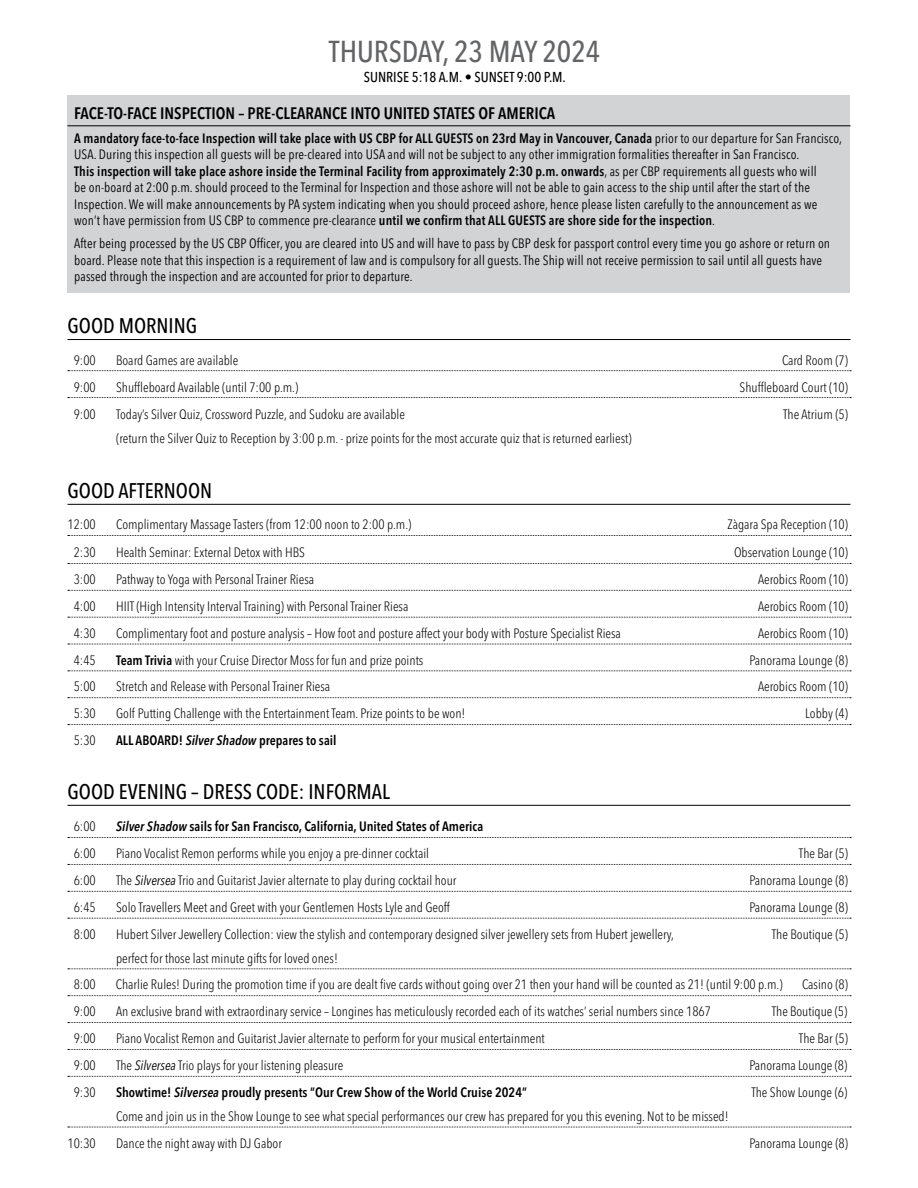
<style>
.page{position:relative;width:918px;height:1188px;background:#fff}
.page>*{position:absolute;margin:0;border:0;box-sizing:border-box;transform-origin:0 0}
.t1{font:500 condensed 30px "Avenir Next LT Pro";color:#636466}
.t2{font:500 condensed 21px "Avenir Next LT Pro";color:#000}
.t3{font:600 condensed 16.5px "Avenir Next LT Pro";color:#000}
.t4{font:500 condensed 14.25px "Avenir Next LT Pro";color:#000}
.t5{font:300 condensed 13.5px "Avenir Next LT Pro";color:#000}
.t6{font:condensed 13.5px/16.5px "Avenir Next LT Pro";letter-spacing:.01em;color:#000}
.t7{font:600 condensed 13.5px "Avenir Next LT Pro";color:#000}
.s1{font-weight:600}
.s2{font-style:italic}
.s3{font-weight:400;font-style:italic}
</style>
<div class="page">
<hr style="left:68px;top:339px;width:782px;height:1px;background:#000">
<svg style="left:68px;top:370px;width:783px;height:1px"></svg>
<svg style="left:68px;top:397px;width:783px;height:1px"></svg>
<hr style="left:68px;top:504px;width:782px;height:1px;background:#000">
<svg style="left:68px;top:535px;width:783px;height:1px"></svg>
<svg style="left:68px;top:563px;width:783px;height:1px"></svg>
<svg style="left:68px;top:590px;width:783px;height:1px"></svg>
<svg style="left:68px;top:617px;width:783px;height:1px"></svg>
<svg style="left:68px;top:644px;width:783px;height:1px"></svg>
<svg style="left:68px;top:670px;width:783px;height:1px"></svg>
<svg style="left:68px;top:697px;width:783px;height:1px"></svg>
<svg style="left:68px;top:724px;width:783px;height:1px"></svg>
<hr style="left:68px;top:805px;width:782px;height:1px;background:#000">
<svg style="left:68px;top:837px;width:783px;height:1px"></svg>
<svg style="left:68px;top:864px;width:783px;height:1px"></svg>
<svg style="left:68px;top:891px;width:783px;height:1px"></svg>
<svg style="left:68px;top:918px;width:783px;height:1px"></svg>
<svg style="left:68px;top:968px;width:783px;height:1px"></svg>
<svg style="left:68px;top:995px;width:783px;height:1px"></svg>
<svg style="left:68px;top:1022px;width:783px;height:1px"></svg>
<svg style="left:68px;top:1049px;width:783px;height:1px"></svg>
<svg style="left:68px;top:1076px;width:783px;height:1px"></svg>
<svg style="left:68px;top:1127px;width:783px;height:1px"></svg>
<div style="left:68px;top:95px;width:782px;height:197px;background:#d1d3d4"></div>
<hr style="left:68px;top:125px;width:782px;height:1px;background:#000">
<h1 class="t1" style="left:329px;top:33px;width:273px">THURSDAY, 23 MAY 2024</h1>
<p class="t4" style="left:364px;top:68px;width:204px">SUNRISE 5:18 A.M. • SUNSET 9:00 P.M.</p>
<p class="t3" style="left:74px;top:104px;width:482px">FACE-TO-FACE INSPECTION – PRE-CLEARANCE INTO UNITED STATES OF AMERICA</p>
<p class="t6" style="left:74px;top:130px;width:769px"><span class="s1">A mandatory face-to-face Inspection will take place with US CBP for ALL GUESTS on 23rd May in Vancouver, Canada</span> prior to our departure for San Francisco, USA. During this inspection all guests will be pre-cleared into USA and will not be subject to any other immigration formalities thereafter in San Francisco.<br><span class="s1">This inspection will take place ashore inside the Terminal Facility from approximately 2:30 p.m. onwards</span>, as per CBP requirements all guests who will<br>be on-board at 2:00 p.m. should proceed to the Terminal for Inspection and those ashore will not be able to gain access to the ship until after the start of the Inspection. We will make announcements by PA system indicating when you should proceed ashore, hence please listen carefully to the announcement as we won’t have permission from US CBP to commence pre-clearance <span class="s1">until we confirm that ALL GUESTS are shore side for the inspection</span>.</p>
<p class="t6" style="left:74px;top:235px;width:757px">After being processed by the US CBP Officer, you are cleared into US and will have to pass by CBP desk for passport control every time you go ashore or return on board. Please note that this inspection is a requirement of law and is compulsory for all guests. The Ship will not receive permission to sail until all guests have passed through the inspection and are accounted for prior to departure.</p>
<h2 class="t2" style="left:68px;top:313px;width:131px">GOOD MORNING</h2>
<p class="t5" style="left:74px;top:353px;width:24px">9:00</p>
<p class="t5" style="left:116px;top:353px;width:124px">Board Games are available</p>
<p class="t5" style="left:782px;top:353px;width:68px">Card Room (7)</p>
<p class="t5" style="left:74px;top:379px;width:24px">9:00</p>
<p class="t5" style="left:116px;top:379px;width:184px">Shuffleboard Available (until 7:00 p.m.)</p>
<p class="t5" style="left:740px;top:379px;width:110px">Shuffleboard Court (10)</p>
<p class="t5" style="left:74px;top:406px;width:24px">9:00</p>
<p class="t5" style="left:116px;top:406px;width:290px">Today’s Silver Quiz, Crossword Puzzle, and Sudoku are available</p>
<p class="t5" style="left:783px;top:406px;width:67px">The Atrium (5)</p>
<p class="t5" style="left:116px;top:430px;width:517px">(return the Silver Quiz to Reception by 3:00 p.m. - prize points for the most accurate quiz that is returned earliest)</p>
<h2 class="t2" style="left:68px;top:478px;width:146px">GOOD AFTERNOON</h2>
<p class="t5" style="left:68px;top:516px;width:30px">12:00</p>
<p class="t5" style="left:116px;top:516px;width:297px">Complimentary Massage Tasters (from 12:00 noon to 2:00 p.m.)</p>
<p class="t5" style="left:728px;top:516px;width:122px">Zàgara Spa Reception (10)</p>
<p class="t5" style="left:74px;top:544px;width:24px">2:30</p>
<p class="t5" style="left:116px;top:544px;width:190px">Health Seminar: External Detox with HBS</p>
<p class="t5" style="left:734px;top:544px;width:116px">Observation Lounge (10)</p>
<p class="t5" style="left:74px;top:571px;width:24px">3:00</p>
<p class="t5" style="left:116px;top:571px;width:200px">Pathway to Yoga with Personal Trainer Riesa</p>
<p class="t5" style="left:758px;top:571px;width:92px">Aerobics Room (10)</p>
<p class="t5" style="left:74px;top:598px;width:24px">4:00</p>
<p class="t5" style="left:116px;top:598px;width:294px">HIIT (High Intensity Interval Training) with Personal Trainer Riesa</p>
<p class="t5" style="left:758px;top:598px;width:92px">Aerobics Room (10)</p>
<p class="t5" style="left:74px;top:625px;width:24px">4:30</p>
<p class="t5" style="left:116px;top:625px;width:506px">Complimentary foot and posture analysis – How foot and posture affect your body with Posture Specialist Riesa</p>
<p class="t5" style="left:758px;top:625px;width:92px">Aerobics Room (10)</p>
<p class="t5" style="left:74px;top:652px;width:24px">4:45</p>
<p class="t5" style="left:116px;top:652px;width:309px"><span class="s1">Team Trivia</span> with your Cruise Director Moss for fun and prize points</p>
<p class="t5" style="left:749px;top:652px;width:100px">Panorama Lounge (8)</p>
<p class="t5" style="left:74px;top:679px;width:24px">5:00</p>
<p class="t5" style="left:116px;top:679px;width:216px">Stretch and Release with Personal Trainer Riesa</p>
<p class="t5" style="left:758px;top:679px;width:92px">Aerobics Room (10)</p>
<p class="t5" style="left:74px;top:705px;width:24px">5:30</p>
<p class="t5" style="left:116px;top:705px;width:351px">Golf Putting Challenge with the Entertainment Team. Prize points to be won!</p>
<p class="t5" style="left:805px;top:705px;width:44px">Lobby (4)</p>
<p class="t5" style="left:74px;top:732px;width:24px">5:30</p>
<p class="t7" style="left:116px;top:732px;width:222px">ALL ABOARD! <span class="s2">Silver Shadow</span> prepares to sail</p>
<h2 class="t2" style="left:68px;top:779px;width:324px">GOOD EVENING – DRESS CODE: INFORMAL</h2>
<p class="t5" style="left:74px;top:818px;width:24px">6:00</p>
<p class="t7" style="left:116px;top:818px;width:369px"><span class="s2">Silver Shadow</span> sails for San Francisco, California, United States of America</p>
<p class="t5" style="left:74px;top:845px;width:24px">6:00</p>
<p class="t5" style="left:116px;top:845px;width:315px">Piano Vocalist Remon performs while you enjoy a pre-dinner cocktail</p>
<p class="t5" style="left:799px;top:845px;width:51px">The Bar (5)</p>
<p class="t5" style="left:74px;top:872px;width:24px">6:00</p>
<p class="t5" style="left:116px;top:872px;width:342px">The <span class="s3">Silversea</span> Trio and Guitarist Javier alternate to play during cocktail hour</p>
<p class="t5" style="left:749px;top:872px;width:100px">Panorama Lounge (8)</p>
<p class="t5" style="left:74px;top:899px;width:24px">6:45</p>
<p class="t5" style="left:116px;top:899px;width:335px">Solo Travellers Meet and Greet with your Gentlemen Hosts Lyle and Geoff</p>
<p class="t5" style="left:749px;top:899px;width:100px">Panorama Lounge (8)</p>
<p class="t5" style="left:74px;top:926px;width:24px">8:00</p>
<p class="t5" style="left:116px;top:926px;width:559px">Hubert Silver Jewellery Collection: view the stylish and contemporary designed silver jewellery sets from Hubert jewellery,</p>
<p class="t5" style="left:772px;top:926px;width:78px">The Boutique (5)</p>
<p class="t5" style="left:116px;top:950px;width:223px">perfect for those last minute gifts for loved ones!</p>
<p class="t5" style="left:74px;top:977px;width:24px">8:00</p>
<p class="t5" style="left:116px;top:977px;width:668px">Charlie Rules! During the promotion time if you are dealt five cards without going over 21 then your hand will be counted as 21! (until 9:00 p.m.)</p>
<p class="t5" style="left:802px;top:977px;width:48px">Casino (8)</p>
<p class="t5" style="left:74px;top:1003px;width:24px">9:00</p>
<p class="t5" style="left:116px;top:1003px;width:596px">An exclusive brand with extraordinary service – Longines has meticulously recorded each of its watches’ serial numbers since 1867</p>
<p class="t5" style="left:772px;top:1003px;width:77px">The Boutique (5)</p>
<p class="t5" style="left:74px;top:1030px;width:24px">9:00</p>
<p class="t5" style="left:116px;top:1030px;width:430px">Piano Vocalist Remon and Guitarist Javier alternate to perform for your musical entertainment</p>
<p class="t5" style="left:799px;top:1030px;width:51px">The Bar (5)</p>
<p class="t5" style="left:74px;top:1057px;width:24px">9:00</p>
<p class="t5" style="left:116px;top:1057px;width:229px">The <span class="s3">Silversea</span> Trio plays for your listening pleasure</p>
<p class="t5" style="left:749px;top:1057px;width:100px">Panorama Lounge (8)</p>
<p class="t5" style="left:74px;top:1084px;width:24px">9:30</p>
<p class="t7" style="left:116px;top:1084px;width:412px">Showtime! <span class="s2">Silversea</span> proudly presents “Our Crew Show of the World Cruise 2024”</p>
<p class="t5" style="left:751px;top:1084px;width:98px">The Show Lounge (6)</p>
<p class="t5" style="left:116px;top:1108px;width:614px">Come and join us in the Show Lounge to see what special performances our crew has prepared for you this evening. Not to be missed!</p>
<p class="t5" style="left:68px;top:1135px;width:30px">10:30</p>
<p class="t5" style="left:116px;top:1135px;width:167px">Dance the night away with DJ Gabor</p>
<p class="t5" style="left:749px;top:1135px;width:100px">Panorama Lounge (8)</p>
</div>
